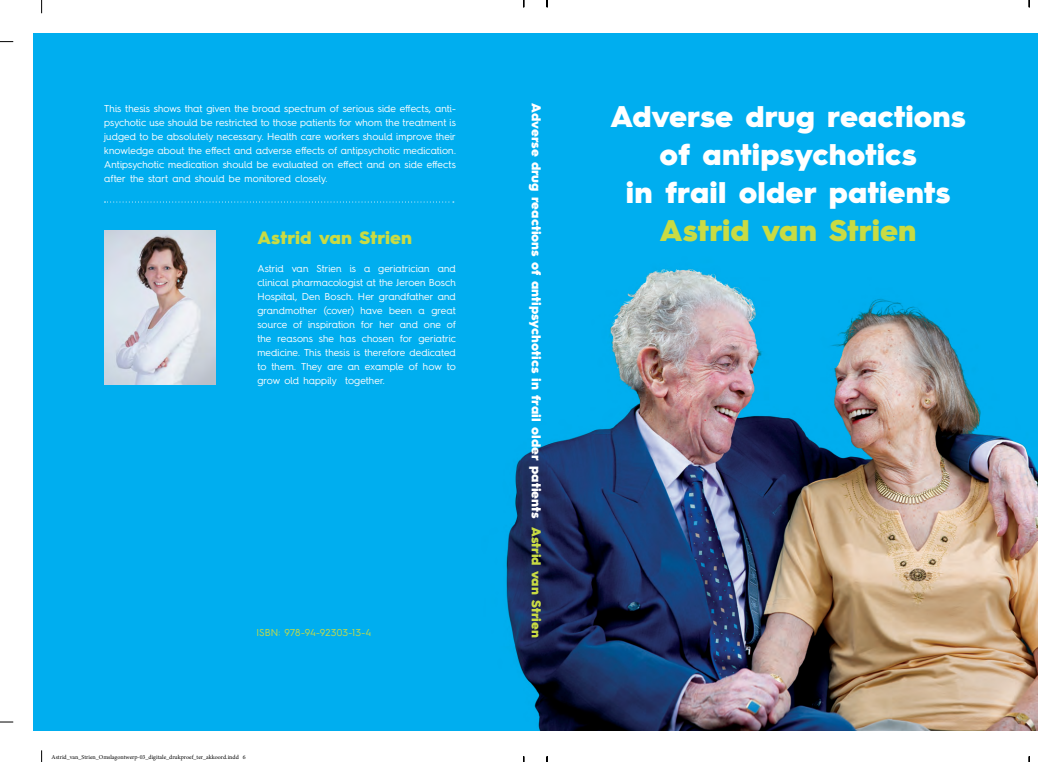
<style>
.page{position:relative;width:1039px;height:762px;background:#fff}
.page>*{position:absolute;margin:0;border:0;box-sizing:border-box;transform-origin:0 0}
.t1{font:900 30px/38px "Hurme Geometric Sans 3";letter-spacing:.005em;color:#fff;text-align:center}
.t2{font:900 30px "Hurme Geometric Sans 3";letter-spacing:.005em;color:#c9db43}
.t3{font:900 18px "Hurme Geometric Sans 3";letter-spacing:.01em;color:#c9db43}
.t4{font:900 13px "Hurme Geometric Sans 3";color:#fff}
.t5{font:900 13px "Hurme Geometric Sans 3";color:#c9db43}
.t6{font:10px/14px "Hurme Geometric Sans 4";color:#fff;text-align:justify}
.t7{font:10px "Hurme Geometric Sans 4";letter-spacing:.005em;color:#c9db43}
.t8{font:6px "Minion Pro";color:#000}
</style>
<div class="page">
<img style="left:33px;top:33px;width:1004px;height:697px">
<img style="left:104px;top:231px;width:112px;height:154px">
<svg style="left:104px;top:201px;width:350px;height:1px"></svg>
<svg style="left:0;top:41px;width:13px;height:1px"></svg>
<svg style="left:0;top:721px;width:13px;height:2px"></svg>
<svg style="left:41px;top:0;width:1px;height:13px"></svg>
<svg style="left:41px;top:750px;width:1px;height:12px"></svg>
<svg style="left:546px;top:0;width:2px;height:7px"></svg>
<svg style="left:546px;top:756px;width:2px;height:6px"></svg>
<svg style="left:1028px;top:0;width:2px;height:7px"></svg>
<svg style="left:1028px;top:756px;width:2px;height:6px"></svg>
<p class="t6" style="left:104px;top:101px;width:353px">This thesis shows that given the broad spectrum of serious side effects, anti&shy;psychotic use should be restricted to those patients for whom the treatment is judged to be absolutely necessary. Health care workers should improve their knowledge about the effect and adverse effects of antipsychotic medication.<br>Antipsychotic medication should be evaluated on effect and on side effects after the start and should be monitored closely.</p>
<h2 class="t3" style="left:257px;top:225px;width:156px">Astrid van Strien</h2>
<p class="t6" style="left:257px;top:261px;width:200px">Astrid van Strien is a geriatrician and clinical pharmacologist at the Jeroen Bosch Hospital, Den Bosch. Her grandfather and grandmother (cover) have been a great source of inspiration for her and one of the reasons she has chosen for geriatric medicine. This thesis is therefore dedicated to them. They are an example of how to grow old happily together.</p>
<p class="t7" style="left:256px;top:626px;width:116px">ISBN: 978-94-92303-13-4</p>
<p class="t8" style="left:52px;top:753px;width:196px">Astrid_van_Strien_Omslagontwerp-03_digitale_drukproef_ter_akkoord.indd 6</p>
<h3 class="t4" style="left:545px;top:103px;width:417px;rotate:90deg">Adverse drug reactions of antipsychotics in frail older patients</h3>
<h3 class="t5" style="left:545px;top:527px;width:112px;rotate:90deg">Astrid van Strien</h3>
<h1 class="t1" style="left:610px;top:96px;width:357px">Adverse drug reactions of antipsychotics<br>in frail older patients</h1>
<h1 class="t2" style="left:660px;top:209px;width:258px">Astrid van Strien</h1>
</div>
